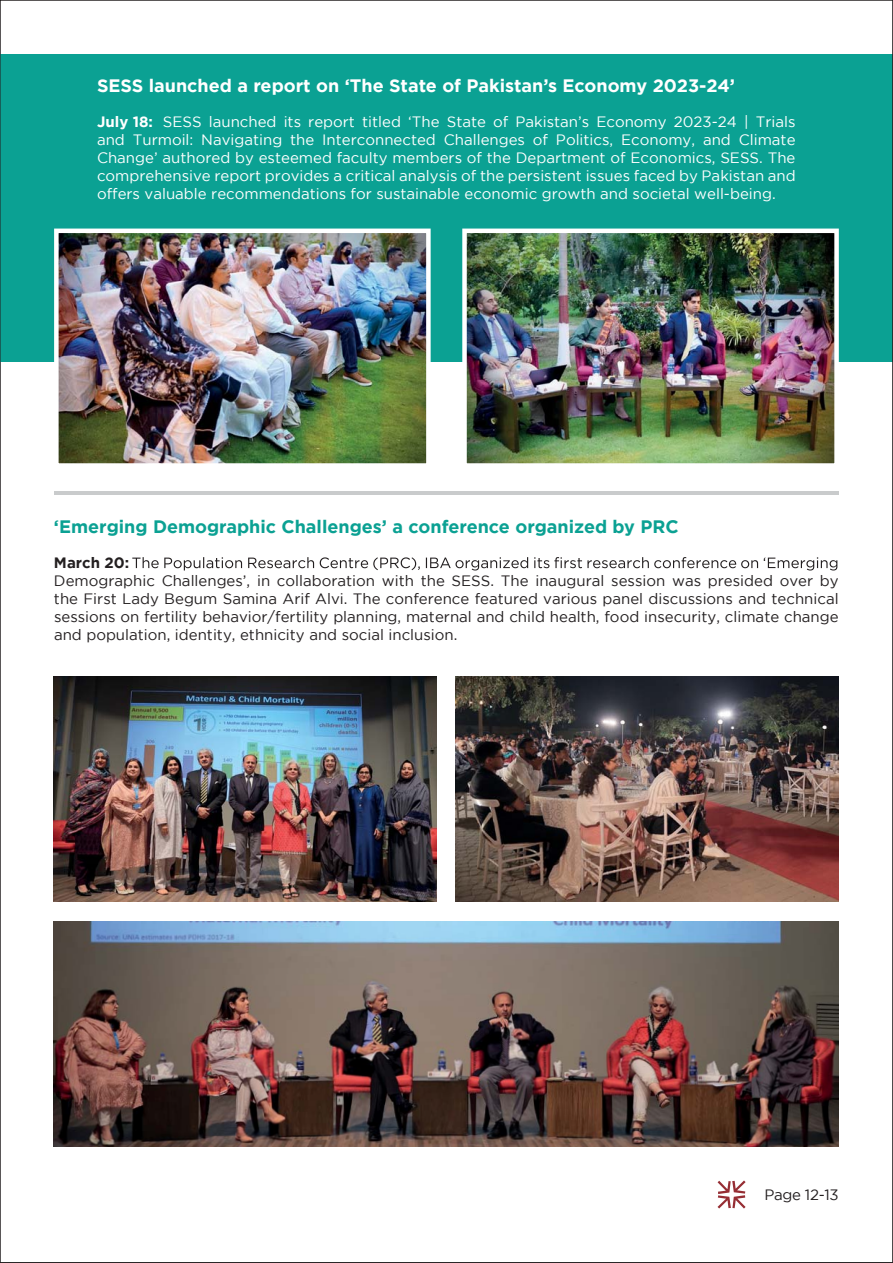
<style>
.page{position:relative;width:893px;height:1263px;background:#fff}
.page>*{position:absolute;margin:0;border:0;box-sizing:border-box;transform-origin:0 0}
.t1{font:700 18px "Gotham";color:#fff}
.t2{font:700 18px "Gotham";color:#0ba193}
.t3{font:15px/18px "Gotham";color:#fff;text-align:justify}
.t4{font:15px/18px "Gotham";color:#231f20;text-align:justify}
.t5{font:700 15px "Gotham";color:#231f20}
.s1{font-weight:700}
</style>
<div class="page">
<div style="left:0;top:54px;width:893px;height:308px;background:#0ba193"></div>
<img style="left:59px;top:234px;width:367px;height:229px">
<div style="left:54px;top:229px;width:377px;height:239px;border:4px solid #fff"></div>
<img style="left:467px;top:234px;width:367px;height:229px">
<div style="left:462px;top:229px;width:377px;height:239px;border:4px solid #fff"></div>
<svg style="left:132px;top:557px;width:705px;height:14px"></svg>
<hr style="left:54px;top:491px;width:785px;height:4px;background:#c9cbcc">
<img style="left:54px;top:676px;width:383px;height:226px">
<img style="left:456px;top:676px;width:383px;height:226px">
<img style="left:54px;top:921px;width:785px;height:226px">
<svg style="left:717px;top:1181px;width:28px;height:28px"></svg>
<p class="t1" style="left:97px;top:79px;width:639px">SESS launched a report on ‘The State of Pakistan’s Economy 2023-24’</p>
<p class="t3" style="left:97px;top:114px;width:700px"><span class="s1">July 18:</span> SESS launched its report titled ‘The State of Pakistan’s Economy 2023-24 | Trials and Turmoil: Navigating the Interconnected Challenges of Politics, Economy, and Climate Change’ authored by esteemed faculty members of the Department of Economics, SESS. The comprehensive report provides a critical analysis of the persistent issues faced by Pakistan and offers valuable recommendations for sustainable economic growth and societal well-being.</p>
<p class="t2" style="left:54px;top:520px;width:626px">‘Emerging Demographic Challenges’ a conference organized by PRC</p>
<p class="t5" style="left:54px;top:558px;width:77px">March 20:</p>
<p class="t4" style="left:54px;top:573px;width:786px">Demographic Challenges’, in collaboration with the SESS. The inaugural session was presided over by the First Lady Begum Samina Arif Alvi. The conference featured various panel discussions and technical sessions on fertility behavior/fertility planning, maternal and child health, food insecurity, climate change and population, identity, ethnicity and social inclusion.</p>
<p class="t4" style="left:764px;top:1187px;width:76px">Page 12-13</p>
</div>
